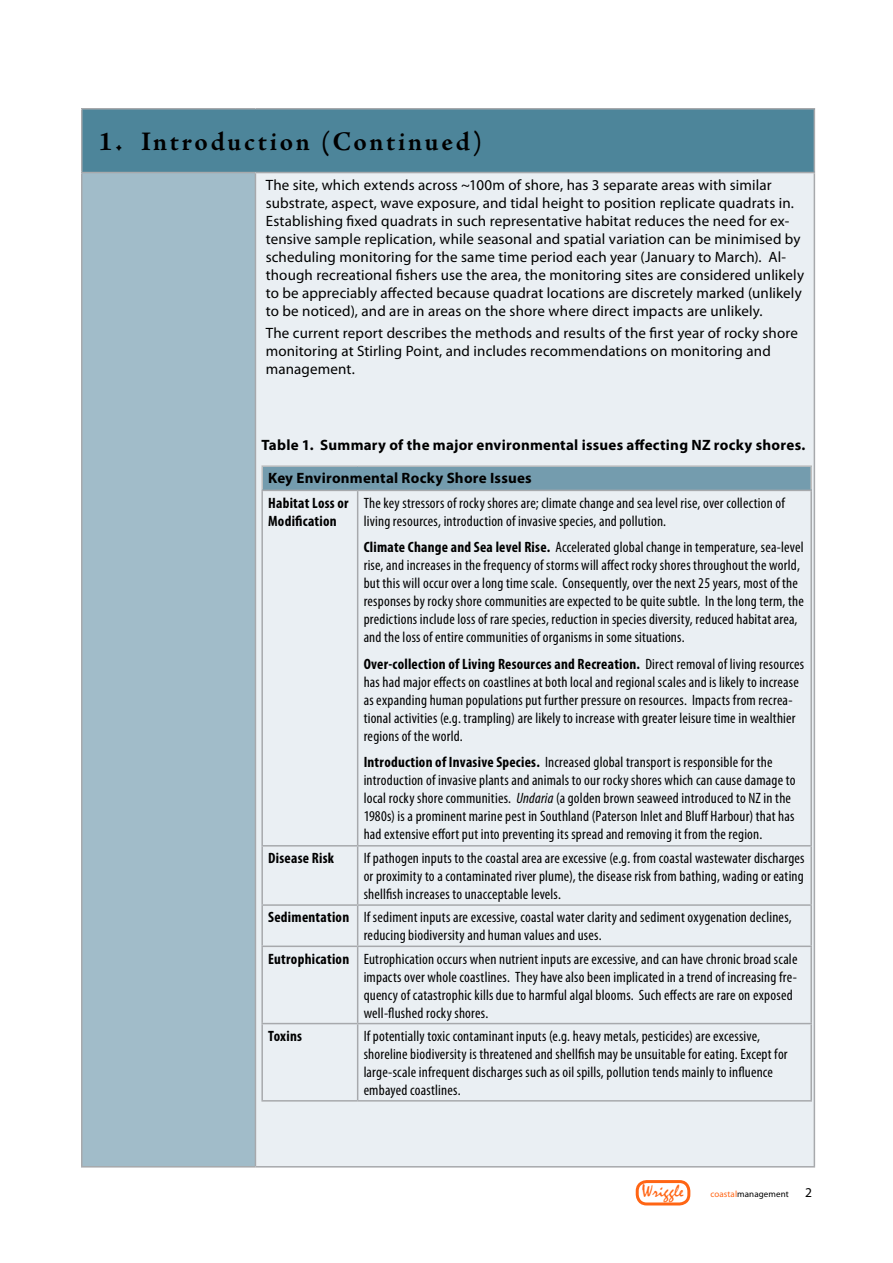
<style>
.page{position:relative;width:893px;height:1263px;background:#fff}
.page>*{position:absolute;margin:0;border:0;box-sizing:border-box;transform-origin:0 0}
.t1{font:700 27px "Adobe Jenson Pro";color:#000}
.t2{font:18px "Mistral";letter-spacing:.01em;color:#ff6514}
.t3{font:condensed 15px/18px "Myriad Pro";letter-spacing:.015em;color:#000}
.t4{font:15px/18px "Myriad Pro";letter-spacing:.01em;color:#000}
.t5{font:700 15px "Myriad Pro";letter-spacing:.015em;color:#000}
.t6{font:700 condensed 15px/18px "Myriad Pro";letter-spacing:.015em;color:#000}
.t7{font:9px "Myriad Pro";letter-spacing:.01em;color:#000}
.s1{font-weight:700}
.s2{font-style:italic}
.s3{color:#ff6514}
.s4{font-size:13.5px}
</style>
<div class="page">
<div style="left:636px;top:1180px;width:54px;height:25px;border:3px solid #ff6514;border-radius:9px"></div>
<div style="left:82px;top:109px;width:732px;height:64px;background:#4d859a"></div>
<div style="left:82px;top:173px;width:173px;height:994px;background:#a1bcc9"></div>
<div style="left:255px;top:173px;width:559px;height:994px;background:#eaeff3"></div>
<hr style="left:814px;top:110px;width:1px;height:62px;background:#a7a9ac">
<hr style="left:81px;top:173px;width:1px;height:993px;background:#a7a9ac">
<hr style="left:255px;top:173px;width:1px;height:993px;background:#a7a9ac">
<hr style="left:814px;top:173px;width:1px;height:993px;background:#a7a9ac">
<hr style="left:81px;top:108px;width:174px;height:2px;background:#a7a9ac">
<hr style="left:81px;top:110px;width:1px;height:62px;background:#a7a9ac">
<hr style="left:255px;top:108px;width:560px;height:2px;background:#a7a9ac">
<hr style="left:81px;top:172px;width:174px;height:1px;background:#a7a9ac">
<hr style="left:255px;top:172px;width:560px;height:1px;background:#a7a9ac">
<hr style="left:81px;top:1166px;width:174px;height:1px;background:#a7a9ac">
<hr style="left:255px;top:1166px;width:560px;height:1px;background:#a7a9ac">
<div style="left:262px;top:466px;width:549px;height:24px;background:#749cae"></div>
<svg style="left:263px;top:491px;width:547px;height:609px"></svg>
<hr style="left:261px;top:845px;width:97px;height:1px;background:#a7a9ac">
<hr style="left:261px;top:846px;width:2px;height:58px;background:#a7a9ac">
<hr style="left:261px;top:906px;width:2px;height:39px;background:#a7a9ac">
<hr style="left:357px;top:906px;width:1px;height:39px;background:#a7a9ac">
<hr style="left:810px;top:906px;width:2px;height:39px;background:#a7a9ac">
<hr style="left:261px;top:945px;width:97px;height:2px;background:#a7a9ac">
<hr style="left:261px;top:947px;width:2px;height:76px;background:#a7a9ac">
<hr style="left:261px;top:465px;width:97px;height:2px;background:#c1c1c1">
<hr style="left:261px;top:467px;width:2px;height:23px;background:#c1c1c1">
<hr style="left:358px;top:465px;width:454px;height:2px;background:#c1c1c1">
<hr style="left:810px;top:467px;width:2px;height:23px;background:#c1c1c1">
<hr style="left:261px;top:490px;width:97px;height:1px;background:#a7a9ac">
<hr style="left:261px;top:491px;width:2px;height:354px;background:#a7a9ac">
<hr style="left:261px;top:904px;width:97px;height:2px;background:#a7a9ac">
<hr style="left:261px;top:1023px;width:97px;height:1px;background:#a7a9ac">
<hr style="left:261px;top:1024px;width:2px;height:76px;background:#a7a9ac">
<hr style="left:261px;top:1100px;width:97px;height:1px;background:#a7a9ac">
<hr style="left:358px;top:490px;width:454px;height:1px;background:#a7a9ac">
<hr style="left:357px;top:491px;width:1px;height:354px;background:#a7a9ac">
<hr style="left:810px;top:491px;width:2px;height:354px;background:#a7a9ac">
<hr style="left:358px;top:845px;width:454px;height:1px;background:#a7a9ac">
<hr style="left:357px;top:846px;width:1px;height:58px;background:#a7a9ac">
<hr style="left:810px;top:846px;width:2px;height:58px;background:#a7a9ac">
<hr style="left:358px;top:904px;width:454px;height:2px;background:#a7a9ac">
<hr style="left:358px;top:945px;width:454px;height:2px;background:#a7a9ac">
<hr style="left:357px;top:947px;width:1px;height:76px;background:#a7a9ac">
<hr style="left:810px;top:947px;width:2px;height:76px;background:#a7a9ac">
<hr style="left:358px;top:1023px;width:454px;height:1px;background:#a7a9ac">
<hr style="left:357px;top:1024px;width:1px;height:76px;background:#a7a9ac">
<hr style="left:810px;top:1024px;width:2px;height:76px;background:#a7a9ac">
<hr style="left:358px;top:1100px;width:454px;height:1px;background:#a7a9ac">
<h1 class="t1" style="left:99px;top:127px;width:385px">1. Introduction (Continued)</h1>
<p class="t4" style="left:266px;top:176px;width:540px">The site, which extends across ~100m of shore, has 3 separate areas with similar substrate, aspect, wave exposure, and tidal height to position replicate quadrats in.<br>Establishing fixed quadrats in such representative habitat reduces the need for ex&shy;tensive sample replication, while seasonal and spatial variation can be minimised by scheduling monitoring for the same time period each year (January to March). Al&shy;though recreational fishers use the area, the monitoring sites are considered unlikely to be appreciably affected because quadrat locations are discretely marked (unlikely to be noticed), and are in areas on the shore where direct impacts are unlikely.</p>
<p class="t4" style="left:266px;top:324px;width:534px">The current report describes the methods and results of the first year of rocky shore monitoring at Stirling Point, and includes recommendations on monitoring and management.</p>
<p class="t5" style="left:261px;top:435px;width:545px">Table 1. Summary of the major environmental issues affecting NZ rocky shores.</p>
<p class="t5" style="left:268px;top:468px;width:265px">Key Environmental Rocky Shore Issues</p>
<p class="t6" style="left:268px;top:493px;width:82px">Habitat Loss or<br>Modification</p>
<p class="t3" style="left:364px;top:493px;width:423px">The key stressors of rocky shores are; climate change and sea level rise, over collection of living resources, introduction of invasive species, and pollution.</p>
<p class="t3" style="left:364px;top:538px;width:442px"><span class="s1">Climate Change and Sea level Rise.</span> Accelerated global change in temperature, sea-level rise, and increases in the frequency of storms will affect rocky shores throughout the world, but this will occur over a long time scale. Consequently, over the next 25 years, most of the responses by rocky shore communities are expected to be quite subtle. In the long term, the predictions include loss of rare species, reduction in species diversity, reduced habitat area, and the loss of entire communities of organisms in some situations.</p>
<p class="t3" style="left:364px;top:654px;width:442px"><span class="s1">Over-collection of Living Resources and Recreation.</span> Direct removal of living resources has had major effects on coastlines at both local and regional scales and is likely to increase as expanding human populations put further pressure on resources. Impacts from recrea&shy;tional activities (e.g. trampling) are likely to increase with greater leisure time in wealthier regions of the world.</p>
<p class="t3" style="left:364px;top:753px;width:433px"><span class="s1">Introduction of Invasive Species.</span> Increased global transport is responsible for the introduction of invasive plants and animals to our rocky shores which can cause damage to local rocky shore communities. <span class="s2">Undaria</span> (a golden brown seaweed introduced to NZ in the 1980s) is a prominent marine pest in Southland (Paterson Inlet and Bluff Harbour) that has had extensive effort put into preventing its spread and removing it from the region.</p>
<p class="t6" style="left:268px;top:849px;width:67px">Disease Risk</p>
<p class="t3" style="left:364px;top:849px;width:442px;text-align:justify">If pathogen inputs to the coastal area are excessive (e.g. from coastal wastewater discharges or proximity to a contaminated river plume), the disease risk from bathing, wading or eating shellfish increases to unacceptable levels.</p>
<p class="t3" style="left:364px;top:908px;width:430px;text-indent:-95px"><span class="s1">Sedimentation</span> If sediment inputs are excessive, coastal water clarity and sediment oxygenation declines, reducing biodiversity and human values and uses.</p>
<p class="t3" style="left:364px;top:949px;width:435px;text-indent:-95px"><span class="s1">Eutrophication</span> Eutrophication occurs when nutrient inputs are excessive, and can have chronic broad scale impacts over whole coastlines. They have also been implicated in a trend of increasing fre&shy;quency of catastrophic kills due to harmful algal blooms. Such effects are rare on exposed well-flushed rocky shores.</p>
<p class="t6" style="left:268px;top:1026px;width:35px">Toxins</p>
<p class="t3" style="left:364px;top:1027px;width:426px">If potentially toxic contaminant inputs (e.g. heavy metals, pesticides) are excessive, shoreline biodiversity is threatened and shellfish may be unsuitable for eating. Except for large-scale infrequent discharges such as oil spills, pollution tends mainly to influence embayed coastlines.</p>
<p class="t2" style="left:642px;top:1182px;width:43px">Wriggle</p>
<p class="t7" style="left:710px;top:1188px;width:103px"><span class="s3">coastal</span>management <span class="s4">2</span></p>
</div>
